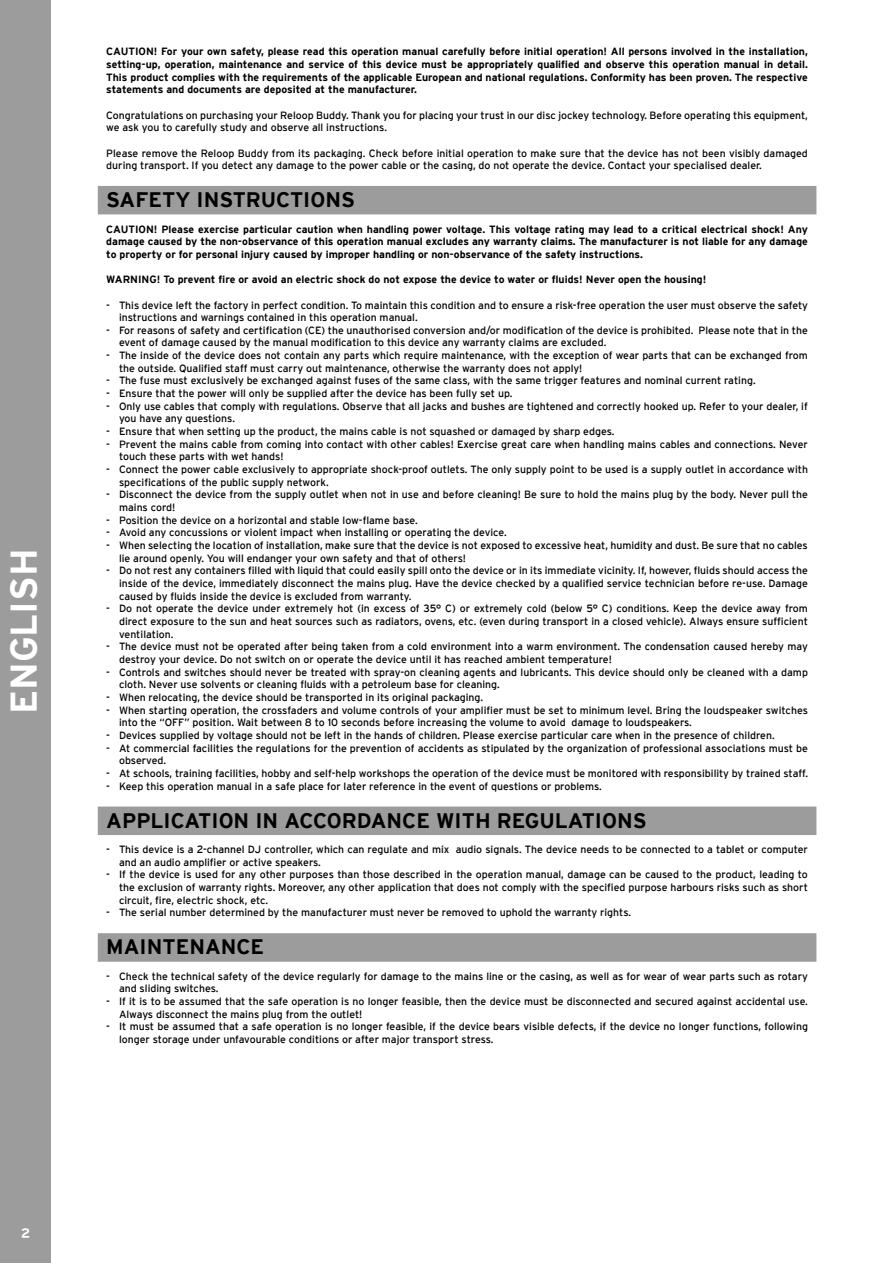
<style>
.page{position:relative;width:893px;height:1263px;background:#fff}
.page>*{position:absolute;margin:0;border:0;box-sizing:border-box;transform-origin:0 0}
.t1{font:700 37.2px "Interstate";color:#fff}
.t2{font:700 21px "Interstate";color:#000}
.t3{font:700 13.5px "Interstate";color:#fff}
.t4{font:10.5px/12.6px "Interstate";color:#000}
.t5{font:700 10.5px/12.6px "Interstate";color:#000;text-align:justify}
</style>
<div class="page">
<div style="left:0;top:0;width:51px;height:1263px;background:#9c9c9d"></div>
<div style="left:98px;top:186px;width:718px;height:28px;background:#9c9c9d"></div>
<div style="left:98px;top:806px;width:718px;height:29px;background:#9c9c9d"></div>
<div style="left:98px;top:933px;width:718px;height:29px;background:#9c9c9d"></div>
<h1 class="t1" style="left:3px;top:714px;width:167px;rotate:-90deg">ENGLISH</h1>
<p class="t5" style="left:106px;top:45px;width:703px">CAUTION! For your own safety, please read this operation manual carefully before initial operation! All persons involved in the installation, setting-up, operation, maintenance and service of this device must be appropriately qualified and observe this operation manual in detail.<br>This product complies with the requirements of the applicable European and national regulations. Conformity has been proven. The respective statements and documents are deposited at the manufacturer.</p>
<p class="t4" style="left:106px;top:108px;width:703px">Congratulations on purchasing your Reloop Buddy. Thank you for placing your trust in our disc jockey technology. Before operating this equipment, we ask you to carefully study and observe all instructions.</p>
<p class="t4" style="left:106px;top:146px;width:703px">Please remove the Reloop Buddy from its packaging. Check before initial operation to make sure that the device has not been visibly damaged during transport. If you detect any damage to the power cable or the casing, do not operate the device. Contact your specialised dealer.</p>
<h2 class="t2" style="left:106px;top:188px;width:250px">SAFETY INSTRUCTIONS</h2>
<p class="t5" style="left:106px;top:222px;width:703px">CAUTION! Please exercise particular caution when handling power voltage. This voltage rating may lead to a critical electrical shock! Any damage caused by the non-observance of this operation manual excludes any warranty claims. The manufacturer is not liable for any damage to property or for personal injury caused by improper handling or non-observance of the safety instructions.</p>
<p class="t5" style="left:106px;top:273px;width:602px">WARNING! To prevent fire or avoid an electric shock do not expose the device to water or fluids! Never open the housing!</p>
<p class="t4" style="left:119px;top:298px;width:690px;text-indent:-13px">- This device left the factory in perfect condition. To maintain this condition and to ensure a risk-free operation the user must observe the safety instructions and warnings contained in this operation manual.</p>
<p class="t4" style="left:119px;top:324px;width:690px;text-indent:-13px">- For reasons of safety and certification (CE) the unauthorised conversion and/or modification of the device is prohibited. Please note that in the event of damage caused by the manual modification to this device any warranty claims are excluded.</p>
<p class="t4" style="left:119px;top:349px;width:690px;text-indent:-13px">- The inside of the device does not contain any parts which require maintenance, with the exception of wear parts that can be exchanged from the outside. Qualified staff must carry out maintenance, otherwise the warranty does not apply!</p>
<p class="t4" style="left:106px;top:374px;width:651px">- The fuse must exclusively be exchanged against fuses of the same class, with the same trigger features and nominal current rating.</p>
<p class="t4" style="left:106px;top:387px;width:408px">- Ensure that the power will only be supplied after the device has been fully set up.</p>
<p class="t4" style="left:119px;top:400px;width:690px;text-indent:-13px">- Only use cables that comply with regulations. Observe that all jacks and bushes are tightened and correctly hooked up. Refer to your dealer, if you have any questions.</p>
<p class="t4" style="left:106px;top:425px;width:510px">- Ensure that when setting up the product, the mains cable is not squashed or damaged by sharp edges.</p>
<p class="t4" style="left:119px;top:438px;width:690px;text-indent:-13px">- Prevent the mains cable from coming into contact with other cables! Exercise great care when handling mains cables and connections. Never touch these parts with wet hands!</p>
<p class="t4" style="left:119px;top:463px;width:690px;text-indent:-13px">- Connect the power cable exclusively to appropriate shock-proof outlets. The only supply point to be used is a supply outlet in accordance with specifications of the public supply network.</p>
<p class="t4" style="left:119px;top:488px;width:690px;text-indent:-13px">- Disconnect the device from the supply outlet when not in use and before cleaning! Be sure to hold the mains plug by the body. Never pull the mains cord!</p>
<p class="t4" style="left:106px;top:514px;width:313px">- Position the device on a horizontal and stable low-flame base.</p>
<p class="t4" style="left:106px;top:526px;width:402px">- Avoid any concussions or violent impact when installing or operating the device.</p>
<p class="t4" style="left:119px;top:539px;width:690px;text-indent:-13px">- When selecting the location of installation, make sure that the device is not exposed to excessive heat, humidity and dust. Be sure that no cables lie around openly. You will endanger your own safety and that of others!</p>
<p class="t4" style="left:119px;top:564px;width:690px;text-align:justify;text-indent:-13px">- Do not rest any containers filled with liquid that could easily spill onto the device or in its immediate vicinity. If, however, fluids should access the inside of the device, immediately disconnect the mains plug. Have the device checked by a qualified service technician before re-use. Damage caused by fluids inside the device is excluded from warranty.</p>
<p class="t4" style="left:119px;top:602px;width:690px;text-align:justify;text-indent:-13px">- Do not operate the device under extremely hot (in excess of 35° C) or extremely cold (below 5° C) conditions. Keep the device away from direct exposure to the sun and heat sources such as radiators, ovens, etc. (even during transport in a closed vehicle). Always ensure sufficient ventilation.</p>
<p class="t4" style="left:119px;top:640px;width:690px;text-indent:-13px">- The device must not be operated after being taken from a cold environment into a warm environment. The condensation caused hereby may destroy your device. Do not switch on or operate the device until it has reached ambient temperature!</p>
<p class="t4" style="left:119px;top:666px;width:690px;text-indent:-13px">- Controls and switches should never be treated with spray-on cleaning agents and lubricants. This device should only be cleaned with a damp cloth. Never use solvents or cleaning fluids with a petroleum base for cleaning.</p>
<p class="t4" style="left:106px;top:691px;width:378px">- When relocating, the device should be transported in its original packaging.</p>
<p class="t4" style="left:119px;top:704px;width:690px;text-indent:-13px">- When starting operation, the crossfaders and volume controls of your amplifier must be set to minimum level. Bring the loudspeaker switches into the “OFF” position. Wait between 8 to 10 seconds before increasing the volume to avoid damage to loudspeakers.</p>
<p class="t4" style="left:106px;top:729px;width:670px">- Devices supplied by voltage should not be left in the hands of children. Please exercise particular care when in the presence of children.</p>
<p class="t4" style="left:119px;top:742px;width:690px;text-indent:-13px">- At commercial facilities the regulations for the prevention of accidents as stipulated by the organization of professional associations must be observed.</p>
<p class="t4" style="left:106px;top:767px;width:703px">- At schools, training facilities, hobby and self-help workshops the operation of the device must be monitored with responsibility by trained staff.</p>
<p class="t4" style="left:106px;top:780px;width:497px">- Keep this operation manual in a safe place for later reference in the event of questions or problems.</p>
<h2 class="t2" style="left:106px;top:809px;width:542px">APPLICATION IN ACCORDANCE WITH REGULATIONS</h2>
<p class="t4" style="left:119px;top:843px;width:690px;text-indent:-13px">- This device is a 2-channel DJ controller, which can regulate and mix audio signals. The device needs to be connected to a tablet or computer and an audio amplifier or active speakers.</p>
<p class="t4" style="left:119px;top:868px;width:690px;text-align:justify;text-indent:-13px">- If the device is used for any other purposes than those described in the operation manual, damage can be caused to the product, leading to the exclusion of warranty rights. Moreover, any other application that does not comply with the specified purpose harbours risks such as short circuit, fire, electric shock, etc.</p>
<p class="t4" style="left:106px;top:906px;width:526px">- The serial number determined by the manufacturer must never be removed to uphold the warranty rights.</p>
<h2 class="t2" style="left:106px;top:935px;width:159px">MAINTENANCE</h2>
<p class="t4" style="left:119px;top:970px;width:690px;text-indent:-13px">- Check the technical safety of the device regularly for damage to the mains line or the casing, as well as for wear of wear parts such as rotary and sliding switches.</p>
<p class="t4" style="left:119px;top:995px;width:690px;text-indent:-13px">- If it is to be assumed that the safe operation is no longer feasible, then the device must be disconnected and secured against accidental use.<br>Always disconnect the mains plug from the outlet!</p>
<p class="t4" style="left:119px;top:1020px;width:690px;text-indent:-13px">- It must be assumed that a safe operation is no longer feasible, if the device bears visible defects, if the device no longer functions, following longer storage under unfavourable conditions or after major transport stress.</p>
<p class="t3" style="left:21px;top:1225px;width:10px">2</p>
</div>
